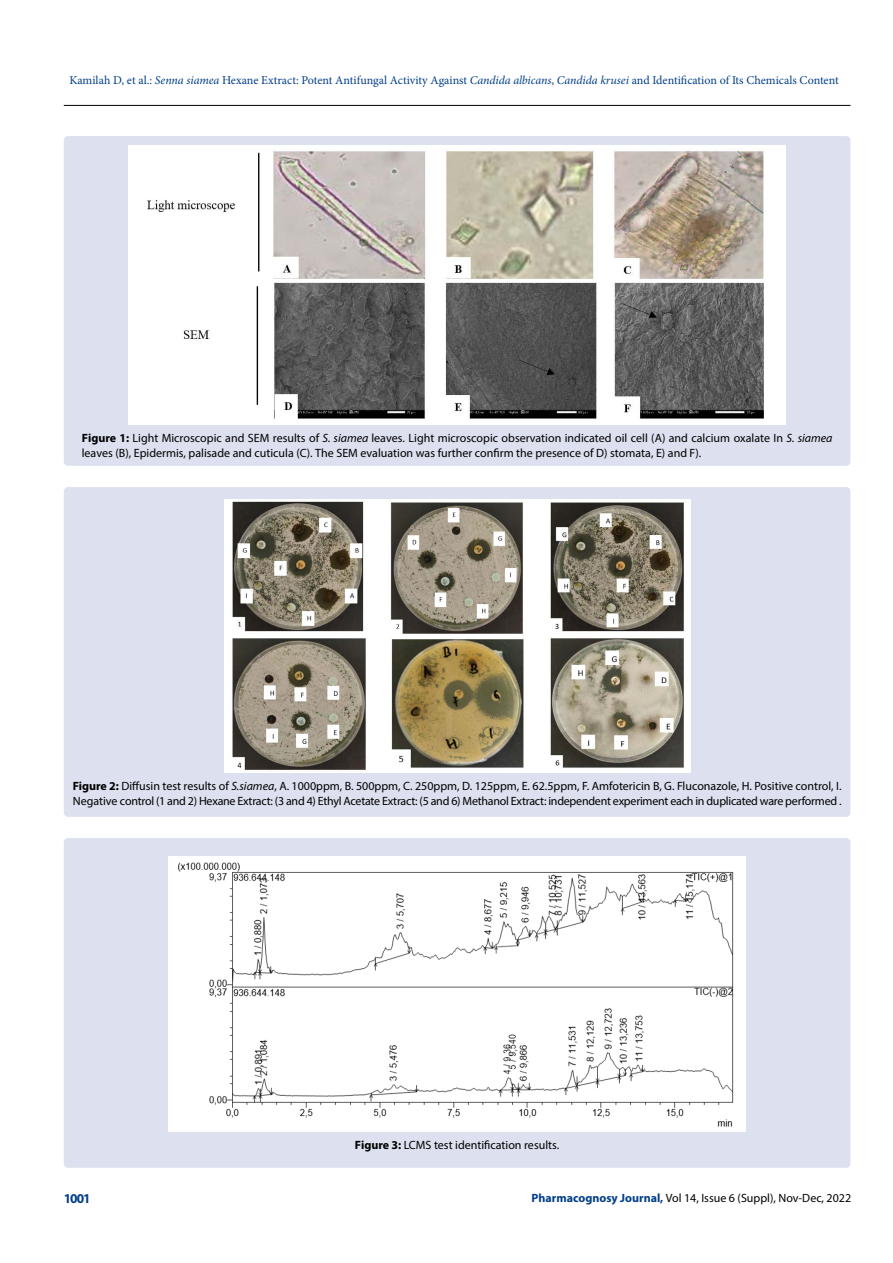
<style>
.page{position:relative;width:893px;height:1263px;background:#fff}
.page>*{position:absolute;margin:0;border:0;box-sizing:border-box;transform-origin:0 0}
.t1{font:700 13.5px "Myriad Pro";color:#003e88}
.t2{font:12px/14.4px "Myriad Pro";color:#000}
.t3{font:12px "Minion Pro";color:#003e88}
.s1{font-style:italic}
.s2{font-weight:700}
.s3{font-weight:700;color:#003e88}
</style>
<div class="page">
<hr style="left:64px;top:105px;width:786px;height:1px;background:#000">
<div style="left:64px;top:136px;width:786px;height:330px;background:#dde0ef;border-radius:4px"></div>
<img style="left:129px;top:145px;width:656px;height:280px">
<div style="left:64px;top:487px;width:786px;height:330px;background:#dde0ef;border-radius:4px"></div>
<img style="left:224px;top:499px;width:466px;height:274px">
<div style="left:64px;top:838px;width:786px;height:330px;background:#dde0ef;border-radius:4px"></div>
<img style="left:168px;top:857px;width:578px;height:275px">
<p class="t3" style="left:69px;top:72px;width:771px">Kamilah D, et al.: <span class="s1">Senna siamea</span> Hexane Extract: Potent Antifungal Activity Against <span class="s1">Candida albicans</span>, <span class="s1">Candida krusei</span> and Identification of Its Chemicals Content</p>
<p class="t2" style="left:82px;top:431px;width:752px"><span class="s2">Figure 1:</span> Light Microscopic and SEM results of <span class="s1">S. siamea</span> leaves. Light microscopic observation indicated oil cell (A) and calcium oxalate In <span class="s1">S. siamea </span>leaves (B), Epidermis, palisade and cuticula (C). The SEM evaluation was further confirm the presence of D) stomata, E) and F).</p>
<p class="t2" style="left:73px;top:779px;width:770px"><span class="s2">Figure 2:</span> Diffusin test results of <span class="s1">S.siamea</span>, A. 1000ppm, B. 500ppm, C. 250ppm, D. 125ppm, E. 62.5ppm, F. Amfotericin B, G. Fluconazole, H. Positive control, I.<br>Negative control (1 and 2) Hexane Extract: (3 and 4) Ethyl Acetate Extract: (5 and 6) Methanol Extract: independent experiment each in duplicated ware performed .</p>
<p class="t2" style="left:355px;top:1138px;width:206px"><span class="s2">Figure 3:</span> LCMS test identification results.</p>
<p class="t1" style="left:64px;top:1189px;width:29px">1001</p>
<p class="t2" style="left:532px;top:1190px;width:321px"><span class="s3">Pharmacognosy Journal,</span> Vol 14, Issue 6 (Suppl), Nov-Dec, 2022</p>
</div>
